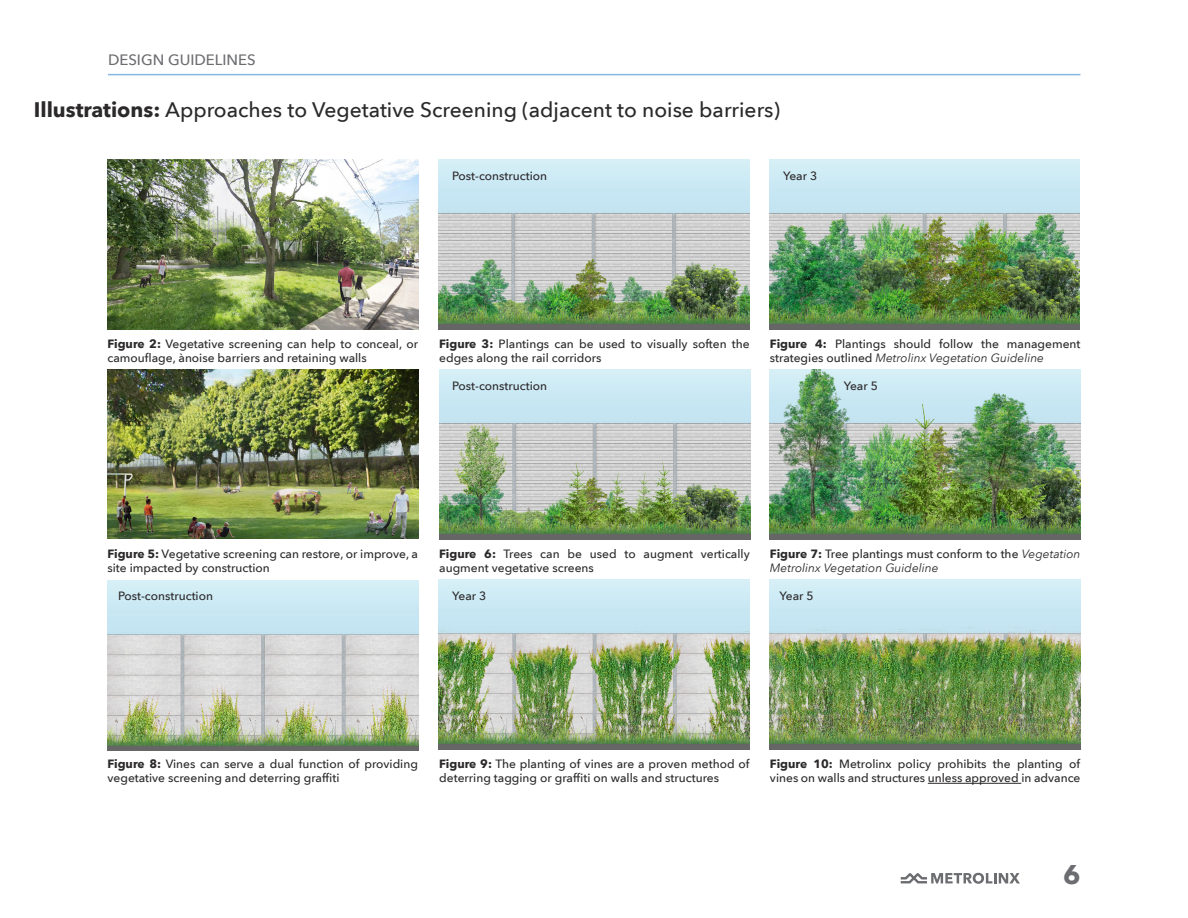
<style>
.page{position:relative;width:1188px;height:918px;background:#fff}
.page>*{position:absolute;margin:0;border:0;box-sizing:border-box;transform-origin:0 0}
.t1{font:700 27px "Avenir Next LT Pro";color:#6c6d70}
.Caption_Text_-_Mediu{font:500 21px "Avenir Next LT Pro";color:#2b292a}
.t2{font:500 15px "Avenir Next LT Pro";color:#6c6d70}
.Captions{font:500 12px/14.4px "Avenir Next LT Pro";color:#2b292a}
.Captions-2{font:italic 12px/14.4px "Avenir Next LT Pro";color:#2b292a}
.s1{font-weight:700}
.s2{font-weight:400;font-style:italic}
.s3{font-weight:700;font-style:normal}
.s4{font-weight:500;font-style:normal}
</style>
<div class="page">
<svg style="left:901px;top:873px;width:119px;height:11px"></svg>
<hr style="left:108px;top:74px;width:972px;height:1px;background:#86b8e3">
<img style="left:108px;top:369px;width:310px;height:169px">
<img style="left:107px;top:159px;width:311px;height:171px">
<img style="left:439px;top:369px;width:311px;height:170px">
<img style="left:770px;top:369px;width:311px;height:170px">
<hr style="left:928px;top:783px;width:93px;height:1px;background:#2b292a">
<img style="left:439px;top:579px;width:311px;height:170px">
<img style="left:770px;top:579px;width:310px;height:170px">
<img style="left:438px;top:159px;width:311px;height:170px">
<img style="left:769px;top:159px;width:311px;height:170px">
<img style="left:108px;top:580px;width:310px;height:171px">
<p class="t2" style="left:108px;top:50px;width:149px">DESIGN GUIDELINES</p>
<p class="Caption_Text_-_Mediu" style="left:34px;top:97px;width:748px"><span class="s1">Illustrations:</span> Approaches to Vegetative Screening (adjacent to noise barriers)</p>
<p class="Captions" style="left:452px;top:169px;width:96px">Post-construction</p>
<p class="Captions" style="left:783px;top:169px;width:36px">Year 3</p>
<p class="Captions" style="left:108px;top:337px;width:312px"><span class="s1">Figure 2:</span> Vegetative screening can help to conceal, or camouflage, ànoise barriers and retaining walls</p>
<p class="Captions" style="left:439px;top:337px;width:312px"><span class="s1">Figure 3:</span> Plantings can be used to visually soften the edges along the rail corridors</p>
<p class="Captions" style="left:770px;top:337px;width:312px"><span class="s1">Figure 4:</span> Plantings should follow the management strategies outlined <span class="s2">Metrolinx Vegetation Guideline</span></p>
<p class="Captions" style="left:452px;top:379px;width:96px">Post-construction</p>
<p class="Captions" style="left:844px;top:379px;width:36px">Year 5</p>
<p class="Captions" style="left:108px;top:547px;width:312px"><span class="s1">Figure 5:</span> Vegetative screening can restore, or improve, a site impacted by construction</p>
<p class="Captions" style="left:439px;top:547px;width:312px"><span class="s1">Figure 6:</span> Trees can be used to augment vertically augment vegetative screens</p>
<p class="Captions-2" style="left:770px;top:547px;width:312px"><span class="s3">Figure 7:</span> <span class="s4">Tree plantings must conform to the</span> Vegetation<br>Metrolinx Vegetation Guideline</p>
<p class="Captions" style="left:118px;top:589px;width:96px">Post-construction</p>
<p class="Captions" style="left:452px;top:589px;width:36px">Year 3</p>
<p class="Captions" style="left:780px;top:589px;width:36px">Year 5</p>
<p class="Captions" style="left:108px;top:757px;width:312px"><span class="s1">Figure 8:</span> Vines can serve a dual function of providing vegetative screening and deterring graffiti</p>
<p class="Captions" style="left:439px;top:757px;width:312px"><span class="s1">Figure 9:</span> The planting of vines are a proven method of deterring tagging or graffiti on walls and structures</p>
<p class="Captions" style="left:770px;top:757px;width:312px"><span class="s1">Figure 10:</span> Metrolinx policy prohibits the planting of vines on walls and structures unless approved in advance</p>
<h1 class="t1" style="left:1063px;top:857px;width:19px">6</h1>
</div>
